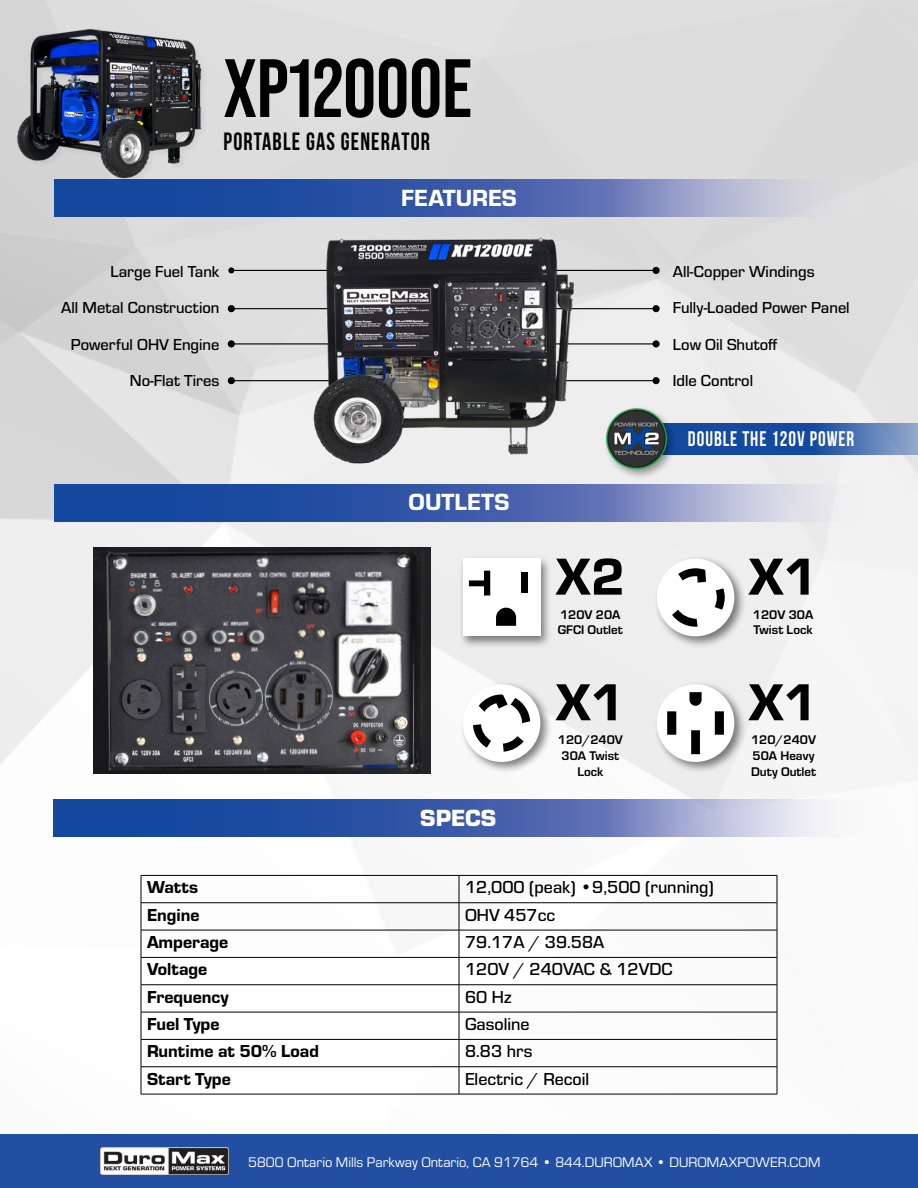
<style>
.page{position:relative;width:918px;height:1188px;background:#fff}
.page>*{position:absolute;margin:0;border:0;box-sizing:border-box;transform-origin:0 0}
.t1{font:700 82.5px "Bebas Neue Pro";color:#000}
.t2{font:53.85px "Eurostile Hea";color:#000}
.t3{font:700 24.9px "Bebas Neue";letter-spacing:.05em;color:#000;scale:.91 1}
.t4{font:24.3px "Eurostile Hea";color:#fff}
.t5{font:900 24.3px "Eurostile";color:#fff}
.t6{font:700 21.15px "Bebas Neue";letter-spacing:.05em;color:#fff;scale:.91 1}
.t7{font:500 18px "Eurostile";color:#000}
.t8{font:18px "Eurostile Hea";color:#000}
.t9{font:500 16.5px "Eurostile";color:#000}
.t10{font:14.4px "Eurostile";color:#fff}
.t11{font:700 13.05px/15.6px "Eurostile";color:#000}
</style>
<div class="page">
<img style="left:0;top:0;width:918px;height:1095px">
<svg style="left:54px;top:179px;width:810px;height:38px;background:#5873b3"></svg>
<svg style="left:54px;top:484px;width:810px;height:37px;background:#5975b5"></svg>
<div style="left:0;top:1134px;width:918px;height:54px;background:#234fa2"></div>
<img style="left:101px;top:1147px;width:127px;height:28px">
<img style="left:94px;top:548px;width:337px;height:225px">
<div style="left:458px;top:555px;width:94px;height:94px;background:#000;opacity:.5"></div>
<div style="left:463px;top:559px;width:77px;height:77px;background:#fff"></div>
<svg style="left:469px;top:571px;width:21px;height:25px"></svg>
<div style="left:521px;top:572px;width:6px;height:21px;background:#000"></div>
<svg style="left:496px;top:608px;width:20px;height:18px"></svg>
<div style="left:653px;top:555px;width:94px;height:93px;background:#000;opacity:.5"></div>
<div style="left:657px;top:559px;width:77px;height:77px;background:#fff;border-radius:50%"></div>
<svg style="left:678px;top:568px;width:28px;height:15px"></svg>
<svg style="left:672px;top:610px;width:26px;height:17px"></svg>
<svg style="left:715px;top:588px;width:10px;height:22px"></svg>
<div style="left:459px;top:680px;width:94px;height:94px;background:#000;opacity:.5"></div>
<div style="left:463px;top:684px;width:77px;height:78px;background:#fff;border-radius:50%"></div>
<svg style="left:473px;top:694px;width:57px;height:58px"></svg>
<div style="left:653px;top:680px;width:94px;height:94px;background:#000;opacity:.5"></div>
<div style="left:657px;top:684px;width:77px;height:78px;background:#fff;border-radius:50%"></div>
<svg style="left:689px;top:692px;width:13px;height:14px"></svg>
<div style="left:668px;top:713px;width:7px;height:21px;background:#000"></div>
<div style="left:667px;top:711px;width:9px;height:24px;border:2px solid #000"></div>
<div style="left:716px;top:713px;width:7px;height:21px;background:#000"></div>
<div style="left:715px;top:711px;width:9px;height:24px;border:2px solid #000"></div>
<div style="left:692px;top:731px;width:7px;height:22px;background:#000"></div>
<div style="left:691px;top:730px;width:9px;height:24px;border:2px solid #000"></div>
<svg style="left:53px;top:799px;width:810px;height:38px;background:#5a77b7"></svg>
<hr style="left:141px;top:875px;width:318px;height:1px;background:#000">
<hr style="left:141px;top:930px;width:318px;height:1px;background:#000">
<hr style="left:141px;top:957px;width:318px;height:1px;background:#000">
<hr style="left:141px;top:984px;width:318px;height:1px;background:#000">
<hr style="left:141px;top:1012px;width:318px;height:1px;background:#000">
<hr style="left:141px;top:1039px;width:318px;height:1px;background:#000">
<hr style="left:141px;top:1066px;width:318px;height:1px;background:#000">
<hr style="left:141px;top:1094px;width:318px;height:1px;background:#000">
<hr style="left:141px;top:902px;width:318px;height:1px;background:#000">
<svg style="left:141px;top:876px;width:1px;height:218px"></svg>
<hr style="left:459px;top:875px;width:318px;height:1px;background:#000">
<hr style="left:459px;top:930px;width:318px;height:1px;background:#000">
<hr style="left:459px;top:957px;width:318px;height:1px;background:#000">
<hr style="left:459px;top:984px;width:318px;height:1px;background:#000">
<hr style="left:459px;top:1012px;width:318px;height:1px;background:#000">
<hr style="left:459px;top:1039px;width:318px;height:1px;background:#000">
<hr style="left:459px;top:1066px;width:318px;height:1px;background:#000">
<hr style="left:459px;top:1094px;width:318px;height:1px;background:#000">
<hr style="left:459px;top:902px;width:318px;height:1px;background:#000">
<svg style="left:459px;top:876px;width:1px;height:218px"></svg>
<svg style="left:777px;top:876px;width:1px;height:218px"></svg>
<hr style="left:231px;top:270px;width:102px;height:1px;background:#000">
<svg style="left:228px;top:267px;width:6px;height:6px"></svg>
<hr style="left:231px;top:308px;width:102px;height:1px;background:#000">
<svg style="left:228px;top:306px;width:6px;height:6px"></svg>
<div style="left:228px;top:305px;width:7px;height:7px;border:1px solid #000;border-radius:50%"></div>
<hr style="left:231px;top:343px;width:102px;height:1px;background:#000">
<svg style="left:228px;top:341px;width:6px;height:6px"></svg>
<div style="left:228px;top:340px;width:7px;height:7px;border:1px solid #000;border-radius:50%"></div>
<hr style="left:231px;top:380px;width:102px;height:1px;background:#000">
<svg style="left:228px;top:378px;width:6px;height:6px"></svg>
<div style="left:228px;top:377px;width:7px;height:7px;border:1px solid #000;border-radius:50%"></div>
<hr style="left:554px;top:380px;width:102px;height:1px;background:#000">
<svg style="left:653px;top:378px;width:6px;height:6px"></svg>
<div style="left:653px;top:377px;width:7px;height:7px;border:1px solid #000;border-radius:50%"></div>
<hr style="left:554px;top:343px;width:102px;height:1px;background:#000">
<svg style="left:653px;top:341px;width:6px;height:6px"></svg>
<div style="left:653px;top:340px;width:7px;height:7px;border:1px solid #000;border-radius:50%"></div>
<hr style="left:554px;top:308px;width:102px;height:1px;background:#000">
<svg style="left:653px;top:306px;width:6px;height:6px"></svg>
<div style="left:653px;top:305px;width:7px;height:7px;border:1px solid #000;border-radius:50%"></div>
<hr style="left:554px;top:270px;width:102px;height:1px;background:#000">
<svg style="left:653px;top:267px;width:6px;height:6px"></svg>
<div style="left:653px;top:267px;width:7px;height:7px;border:1px solid #000;border-radius:50%"></div>
<img style="left:301px;top:228px;width:291px;height:241px">
<div style="left:19px;top:30px;width:189px;height:155px;background:#000;opacity:.05"></div>
<img style="left:14px;top:20px;width:191px;height:162px">
<svg style="left:677px;top:423px;width:241px;height:31px;background:#305ea9"></svg>
<div style="left:603px;top:406px;width:74px;height:74px;background:#000;opacity:.4"></div>
<img style="left:603px;top:408px;width:67px;height:62px">
<h1 class="t1" style="left:224px;top:41px;width:250px">XP12000E</h1>
<h3 class="t3" style="left:224px;top:128px;width:229px">PORTABLE GAS GENERATOR</h3>
<p class="t9" style="left:110px;top:260px;width:111px">Large Fuel Tank</p>
<p class="t9" style="left:61px;top:297px;width:160px">All Metal Construction</p>
<p class="t9" style="left:71px;top:333px;width:150px">Powerful OHV Engine</p>
<p class="t9" style="left:130px;top:370px;width:91px">No-Flat Tires</p>
<h3 class="t4" style="left:401px;top:181px;width:117px">FEATURES</h3>
<h3 class="t4" style="left:409px;top:485px;width:102px">OUTLETS</h3>
<h3 class="t5" style="left:420px;top:800px;width:78px">SPECS</h3>
<h2 class="t2" style="left:556px;top:539px;width:71px">X2</h2>
<p class="t11" style="left:558px;top:606px;width:66px">120V 20A<br>GFCI Outlet</p>
<h2 class="t2" style="left:556px;top:665px;width:71px">X1</h2>
<p class="t11" style="left:558px;top:731px;width:66px;text-align:center">120/240V<br>30A Twist<br>Lock</p>
<p class="t9" style="left:673px;top:260px;width:143px">All-Copper Windings</p>
<p class="t9" style="left:673px;top:297px;width:178px">Fully-Loaded Power Panel</p>
<p class="t9" style="left:673px;top:333px;width:106px">Low Oil Shutoff</p>
<p class="t9" style="left:673px;top:370px;width:82px">Idle Control</p>
<p class="t6" style="left:688px;top:427px;width:184px">DOUBLE THE 120V POWER</p>
<h2 class="t2" style="left:748px;top:539px;width:71px">X1</h2>
<p class="t11" style="left:753px;top:606px;width:62px">120V 30A<br>Twist Lock</p>
<h2 class="t2" style="left:748px;top:665px;width:71px">X1</h2>
<p class="t11" style="left:751px;top:731px;width:66px;text-align:justify">120/240V 50A Heavy Duty Outlet</p>
<p class="t8" style="left:147px;top:875px;width:53px">Watts</p>
<p class="t7" style="left:465px;top:875px;width:250px">12,000 (peak) •9,500 (running)</p>
<p class="t8" style="left:147px;top:902px;width:54px">Engine</p>
<p class="t7" style="left:465px;top:902px;width:92px">OHV 457cc</p>
<p class="t8" style="left:147px;top:929px;width:83px">Amperage</p>
<p class="t7" style="left:465px;top:930px;width:141px">79.17A / 39.58A</p>
<p class="t8" style="left:147px;top:957px;width:62px">Voltage</p>
<p class="t7" style="left:465px;top:957px;width:209px">120V / 240VAC &amp; 12VDC</p>
<p class="t8" style="left:147px;top:984px;width:83px">Frequency</p>
<p class="t7" style="left:465px;top:984px;width:48px">60 Hz</p>
<p class="t8" style="left:147px;top:1011px;width:74px">Fuel Type</p>
<p class="t7" style="left:465px;top:1012px;width:66px">Gasoline</p>
<p class="t8" style="left:147px;top:1039px;width:174px">Runtime at 50% Load</p>
<p class="t7" style="left:465px;top:1039px;width:69px">8.83 hrs</p>
<p class="t8" style="left:147px;top:1066px;width:85px">Start Type</p>
<p class="t7" style="left:465px;top:1066px;width:126px">Electric / Recoil</p>
<p class="t10" style="left:248px;top:1152px;width:574px">5800 Ontario Mills Parkway Ontario, CA 91764 • 844.DUROMAX • DUROMAXPOWER.COM</p>
</div>
